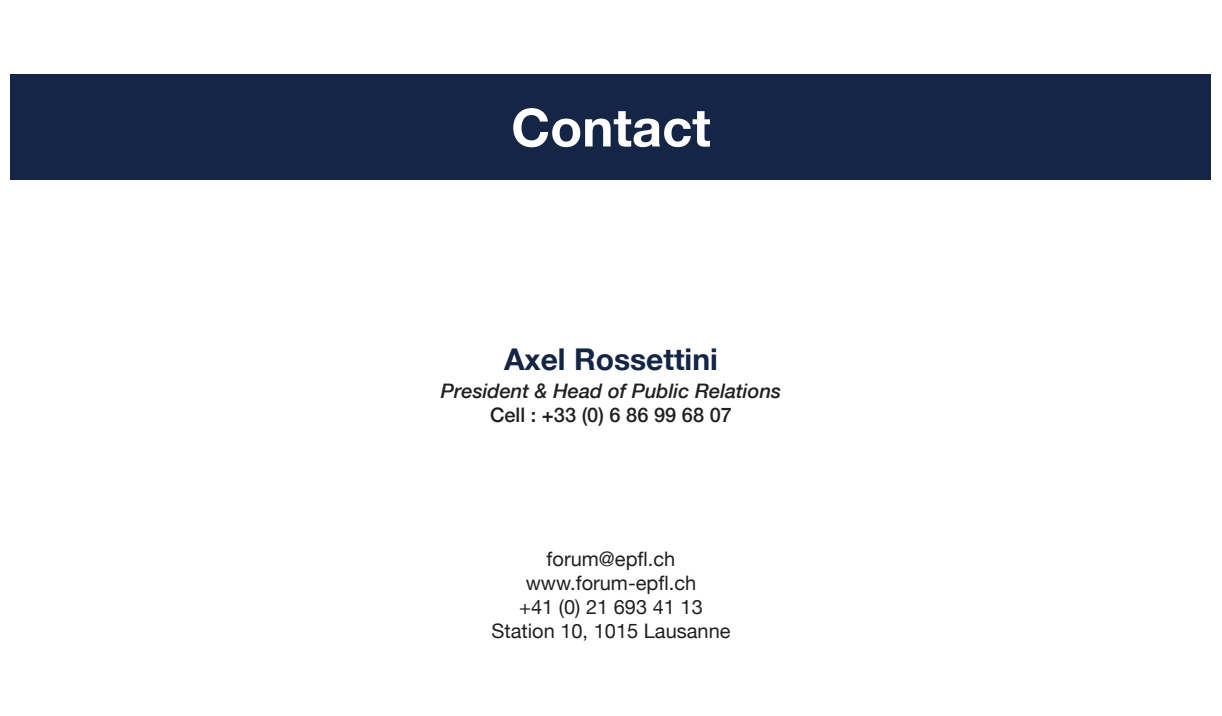
<style>
.page{position:relative;width:1222px;height:716px;background:#fff}
.page>*{position:absolute;margin:0;border:0;box-sizing:border-box;transform-origin:0 0}
.t1{font:700 52.5px "Helvetica Neue";color:#fff}
.t2{font:700 30px "Helvetica Neue";color:#142545}
.t3{font:20px/24px "Helvetica Neue";color:#231f20;text-align:center}
.t4{font:italic 500 20px "Helvetica Neue";color:#231f20}
.t5{font:500 20px "Helvetica Neue";color:#231f20}
</style>
<div class="page">
<div style="left:11px;top:74px;width:1200px;height:106px;background:#142545"></div>
<h1 class="t1" style="left:511px;top:87px;width:201px">Contact</h1>
<h2 class="t2" style="left:504px;top:336px;width:215px">Axel Rossettini</h2>
<p class="t4" style="left:441px;top:373px;width:342px">President &amp; Head of Public Relations</p>
<p class="t5" style="left:490px;top:398px;width:243px">Cell : +33 (0) 6 86 99 68 07</p>
<p class="t3" style="left:491px;top:547px;width:240px">forum@epfl.ch www.forum-epfl.ch<br>+41 (0) 21 693 41 13<br>Station 10, 1015 Lausanne</p>
</div>
